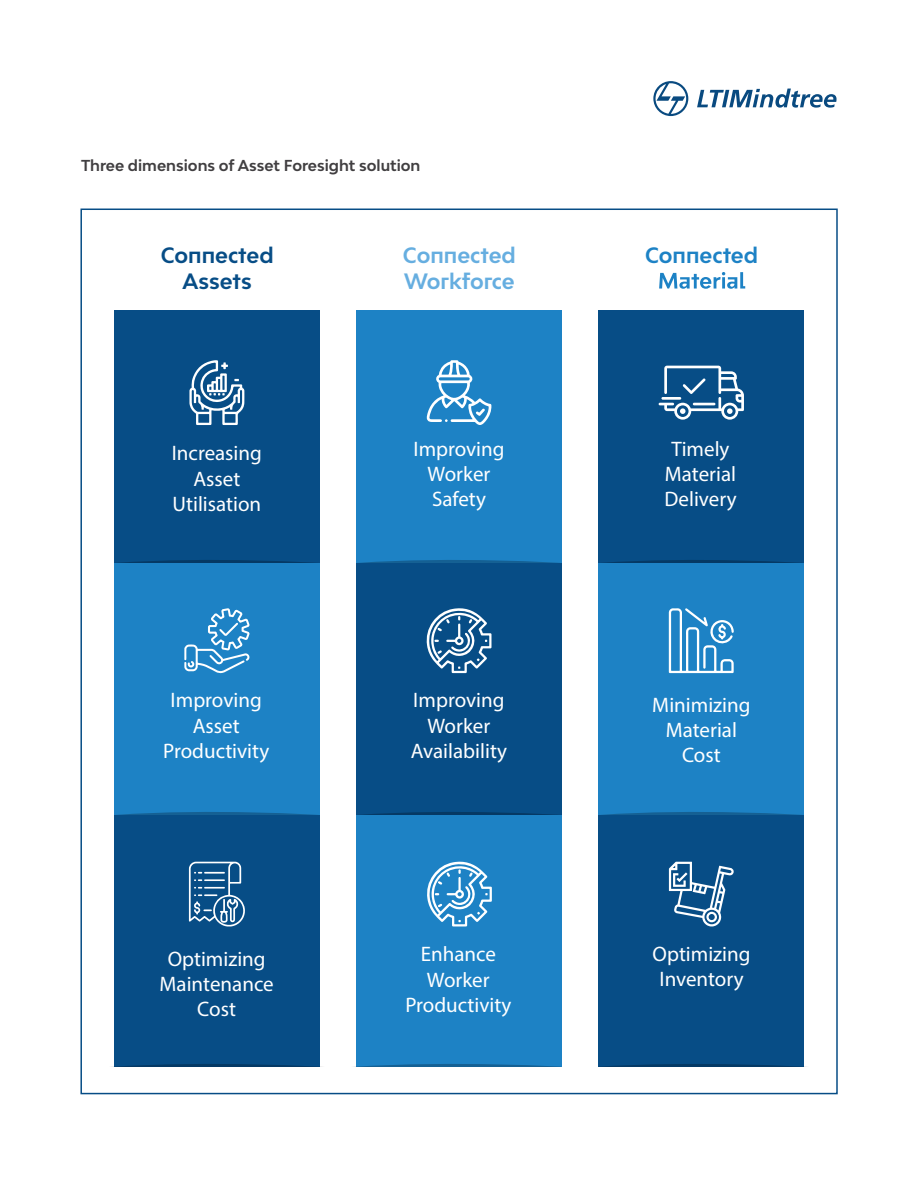
<style>
.page{position:relative;width:918px;height:1188px;background:#fff}
.page>*{position:absolute;margin:0;border:0;box-sizing:border-box;transform-origin:0 0}
.t1{font:21px/25.2px "Myriad Pro";color:#fff;text-align:center}
.t2{font:700 21px/25.2px "Bw Modelica LTI";color:#66aee0}
.t3{font:700 21px/25.2px "Bw Modelica LTI";color:#074d86;text-align:center}
.t4{font:700 21px "Bw Modelica LTI";color:#1d82c5}
.t5{font:700 15px "Bw Modelica";color:#413f41}
</style>
<div class="page">
<svg style="left:659px;top:272px;width:86px;height:17px"></svg>
<div style="left:599px;top:563px;width:205px;height:252px;background:#1d82c5"></div>
<div style="left:599px;top:311px;width:205px;height:252px;background:#074d86"></div>
<div style="left:599px;top:815px;width:205px;height:252px;background:#074d86"></div>
<div style="left:357px;top:563px;width:205px;height:252px;background:#074d86"></div>
<div style="left:357px;top:311px;width:205px;height:252px;background:#1d82c5"></div>
<div style="left:357px;top:815px;width:205px;height:252px;background:#1d82c5"></div>
<div style="left:114px;top:563px;width:206px;height:252px;background:#1d82c5"></div>
<div style="left:114px;top:311px;width:206px;height:252px;background:#074d86"></div>
<div style="left:114px;top:815px;width:206px;height:252px;background:#074d86"></div>
<svg style="left:189px;top:360px;width:55px;height:65px"></svg>
<svg style="left:184px;top:608px;width:66px;height:65px"></svg>
<svg style="left:427px;top:861px;width:65px;height:65px"></svg>
<svg style="left:426px;top:608px;width:66px;height:65px"></svg>
<svg style="left:427px;top:360px;width:65px;height:65px"></svg>
<svg style="left:189px;top:862px;width:56px;height:64px"></svg>
<svg style="left:659px;top:366px;width:85px;height:54px"></svg>
<svg style="left:669px;top:608px;width:65px;height:65px"></svg>
<svg style="left:669px;top:862px;width:65px;height:64px"></svg>
<svg style="left:653px;top:81px;width:35px;height:35px"></svg>
<svg style="left:697px;top:89px;width:140px;height:19px"></svg>
<svg style="left:361px;top:812px;width:196px;height:3px"></svg>
<svg style="left:602px;top:812px;width:199px;height:3px"></svg>
<svg style="left:603px;top:560px;width:196px;height:3px"></svg>
<svg style="left:354px;top:1064px;width:207px;height:3px"></svg>
<svg style="left:599px;top:1064px;width:208px;height:3px"></svg>
<svg style="left:111px;top:1064px;width:211px;height:3px"></svg>
<svg style="left:360px;top:560px;width:198px;height:3px"></svg>
<svg style="left:117px;top:812px;width:199px;height:3px"></svg>
<svg style="left:119px;top:560px;width:195px;height:3px"></svg>
<p class="t5" style="left:81px;top:156px;width:341px">Three dimensions of Asset Foresight solution</p>
<p class="t3" style="left:161px;top:242px;width:114px">Connected<br>Assets</p>
<p class="t2" style="left:403px;top:242px;width:114px">Connected<br>Workforce</p>
<p class="t4" style="left:645px;top:242px;width:114px">Connected</p>
<p class="t1" style="left:172px;top:440px;width:92px">Increasing<br>Asset<br>Utilisation</p>
<p class="t1" style="left:163px;top:687px;width:108px">Improving<br>Asset<br>Productivity</p>
<p class="t1" style="left:160px;top:946px;width:116px">Optimizing<br>Maintenance<br>Cost</p>
<p class="t1" style="left:413px;top:436px;width:93px">Improving<br>Worker<br>Safety</p>
<p class="t1" style="left:411px;top:687px;width:98px">Improving<br>Worker<br>Availability</p>
<p class="t1" style="left:405px;top:942px;width:108px">Enhance<br>Worker<br>Productivity</p>
<p class="t1" style="left:664px;top:436px;width:74px">Timely<br>Material<br>Delivery</p>
<p class="t1" style="left:652px;top:692px;width:100px">Minimizing<br>Material<br>Cost</p>
<p class="t1" style="left:653px;top:941px;width:100px">Optimizing<br>Inventory</p>
</div>
